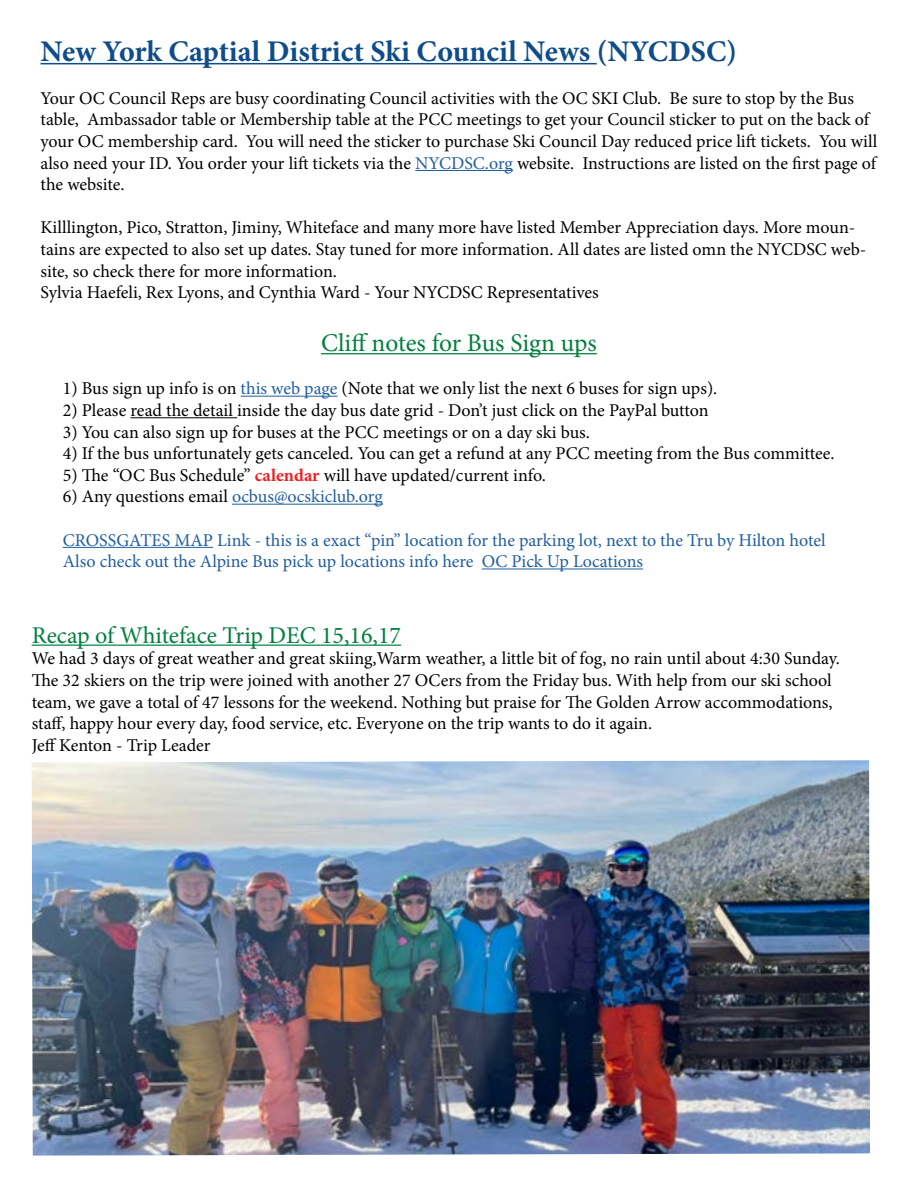
<style>
.page{position:relative;width:918px;height:1188px;background:#fff}
.page>*{position:absolute;margin:0;border:0;box-sizing:border-box;transform-origin:0 0}
.t1{font:700 30px "Minion Pro";color:#0f4c8a}
.t2{font:25.5px "Minion Pro";letter-spacing:-.005em;color:#007f3e}
.t3{font:24px "Minion Pro";color:#007f3e}
.t4{font:18px/21.6px "Minion Pro";letter-spacing:-.005em;color:#000}
.t5{font:18px/21.6px "Minion Pro";color:#215e9e}
.s1{color:#215e9e}
.s2{font-weight:700;color:#ed2124}
</style>
<div class="page">
<hr style="left:40px;top:63px;width:557px;height:1px;background:#0f4c8a">
<hr style="left:415px;top:170px;width:98px;height:1px;background:#215e9e">
<hr style="left:32px;top:645px;width:369px;height:1px;background:#007f3e">
<img style="left:32px;top:760px;width:838px;height:396px">
<hr style="left:321px;top:353px;width:276px;height:1px;background:#007f3e">
<hr style="left:241px;top:396px;width:97px;height:1px;background:#215e9e">
<hr style="left:130px;top:417px;width:107px;height:1px;background:#000">
<hr style="left:232px;top:504px;width:151px;height:1px;background:#215e9e">
<hr style="left:63px;top:547px;width:150px;height:1px;background:#215e9e">
<hr style="left:482px;top:569px;width:161px;height:1px;background:#215e9e">
<h1 class="t1" style="left:40px;top:30px;width:698px">New York Captial District Ski Council News (NYCDSC)</h1>
<p class="t4" style="left:40px;top:87px;width:838px">Your OC Council Reps are busy coordinating Council activities with the OC SKI Club. Be sure to stop by the Bus table, Ambassador table or Membership table at the PCC meetings to get your Council sticker to put on the back of your OC membership card. You will need the sticker to purchase Ski Council Day reduced price lift tickets. You will also need your ID. You order your lift tickets via the <span class="s1">NYCDSC.org</span> website. Instructions are listed on the first page of the website.</p>
<p class="t4" style="left:40px;top:217px;width:827px">Killlington, Pico, Stratton, Jiminy, Whiteface and many more have listed Member Appreciation days. More moun&shy;tains are expected to also set up dates. Stay tuned for more information. All dates are listed omn the NYCDSC web&shy;site, so check there for more information.<br>Sylvia Haefeli, Rex Lyons, and Cynthia Ward - Your NYCDSC Representatives</p>
<h2 class="t2" style="left:321px;top:326px;width:277px">Cliff notes for Bus Sign ups</h2>
<p class="t4" style="left:63px;top:378px;width:656px">1) Bus sign up info is on <span class="s1">this web page</span> (Note that we only list the next 6 buses for sign ups).</p>
<p class="t4" style="left:63px;top:400px;width:647px">2) Please read the detail inside the day bus date grid - Don’t just click on the PayPal button</p>
<p class="t4" style="left:63px;top:421px;width:529px">3) You can also sign up for buses at the PCC meetings or on a day ski bus.</p>
<p class="t4" style="left:63px;top:443px;width:773px">4) If the bus unfortunately gets canceled. You can get a refund at any PCC meeting from the Bus committee.</p>
<p class="t4" style="left:63px;top:464px;width:484px">5) The “OC Bus Schedule” <span class="s2">calendar</span> will have updated/current info.</p>
<p class="t4" style="left:63px;top:486px;width:322px">6) Any questions email <span class="s1">ocbus@ocskiclub.org</span></p>
<p class="t5" style="left:63px;top:529px;width:764px">CROSSGATES MAP Link - this is a exact “pin” location for the parking lot, next to the Tru by Hilton hotel<br>Also check out the Alpine Bus pick up locations info here OC Pick Up Locations</p>
<h3 class="t3" style="left:32px;top:619px;width:371px">Recap of Whiteface Trip DEC 15,16,17</h3>
<p class="t4" style="left:32px;top:648px;width:810px">We had 3 days of great weather and great skiing,Warm weather, a little bit of fog, no rain until about 4:30 Sunday.<br>The 32 skiers on the trip were joined with another 27 OCers from the Friday bus. With help from our ski school team, we gave a total of 47 lessons for the weekend. Nothing but praise for The Golden Arrow accommodations, staff, happy hour every day, food service, etc. Everyone on the trip wants to do it again.<br>Jeff Kenton - Trip Leader</p>
</div>
